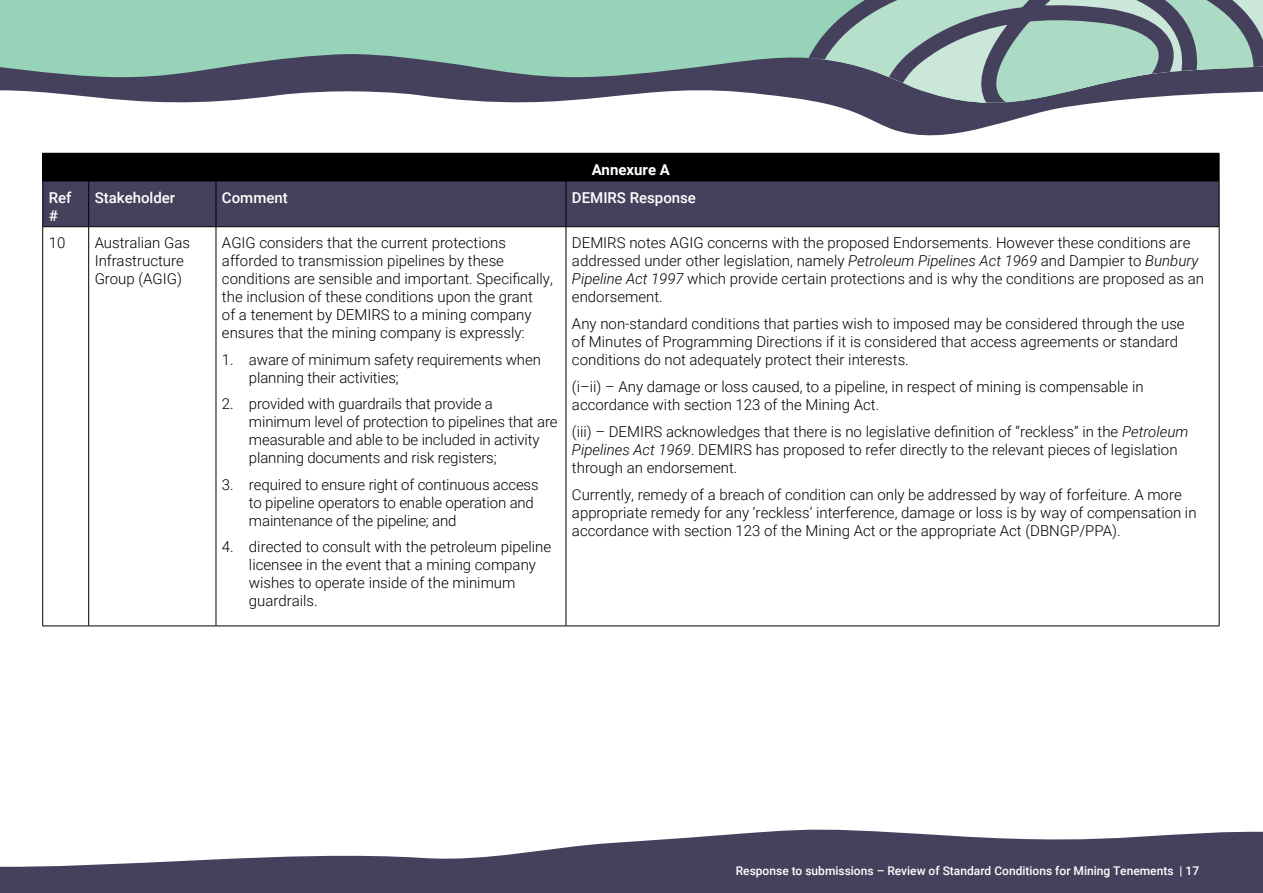
<style>
.page{position:relative;width:1263px;height:893px;background:#fff}
.page>*{position:absolute;margin:0;border:0;box-sizing:border-box;transform-origin:0 0}
.P_-_Paragraph_10pt{font:300 15px/18px "Roboto";color:#000}
.P_-_Paragraph_10pt-2{font:500 15px/18px "Roboto";color:#fff}
.P_-_Paragraph_10pt-3{font:700 15px "Roboto";color:#fff}
.t1{font:500 12px "Roboto";color:#fff}
.s1{font-style:italic}
</style>
<div class="page">
<svg style="left:0;top:829px;width:1263px;height:64px;fill:#45415d"></svg>
<svg style="left:876px;top:122px;width:129px;height:14px;fill:#45415d"></svg>
<svg style="left:0;top:0;width:749px;height:103px;background:#87ada4"></svg>
<svg style="left:749px;top:0;width:514px;height:122px;background:#90a4a5"></svg>
<div style="left:43px;top:153px;width:1176px;height:28px;background:#000"></div>
<div style="left:43px;top:182px;width:1176px;height:44px;background:#45415d"></div>
<svg style="left:42px;top:153px;width:1px;height:28px"></svg>
<svg style="left:1219px;top:153px;width:1px;height:28px"></svg>
<hr style="left:43px;top:181px;width:46px;height:1px;background:#000">
<hr style="left:42px;top:181px;width:1px;height:46px;background:#000">
<hr style="left:89px;top:181px;width:127px;height:1px;background:#000">
<hr style="left:88px;top:181px;width:1px;height:46px;background:#000">
<hr style="left:216px;top:181px;width:350px;height:1px;background:#000">
<hr style="left:216px;top:181px;width:1px;height:46px;background:#000">
<hr style="left:566px;top:181px;width:653px;height:1px;background:#000">
<hr style="left:566px;top:181px;width:1px;height:46px;background:#000">
<hr style="left:1219px;top:181px;width:1px;height:46px;background:#000">
<hr style="left:43px;top:226px;width:46px;height:1px;background:#000">
<hr style="left:89px;top:226px;width:127px;height:1px;background:#000">
<hr style="left:216px;top:226px;width:350px;height:1px;background:#000">
<hr style="left:566px;top:226px;width:653px;height:1px;background:#000">
<hr style="left:42px;top:227px;width:1px;height:399px;background:#000">
<hr style="left:88px;top:227px;width:1px;height:399px;background:#000">
<hr style="left:216px;top:227px;width:1px;height:399px;background:#000">
<hr style="left:566px;top:227px;width:1px;height:399px;background:#000">
<hr style="left:1219px;top:227px;width:1px;height:399px;background:#000">
<hr style="left:43px;top:626px;width:46px;height:1px;background:#000">
<hr style="left:89px;top:626px;width:127px;height:1px;background:#000">
<hr style="left:216px;top:626px;width:350px;height:1px;background:#000">
<hr style="left:566px;top:626px;width:653px;height:1px;background:#000">
<h2 class="P_-_Paragraph_10pt-3" style="left:592px;top:159px;width:80px">Annexure A</h2>
<h2 class="P_-_Paragraph_10pt-2" style="left:49px;top:188px;width:24px">Ref #</h2>
<h2 class="P_-_Paragraph_10pt-2" style="left:95px;top:188px;width:82px">Stakeholder</h2>
<h2 class="P_-_Paragraph_10pt-2" style="left:222px;top:188px;width:67px">Comment</h2>
<h2 class="P_-_Paragraph_10pt-2" style="left:572px;top:188px;width:126px">DEMIRS Response</h2>
<h2 class="P_-_Paragraph_10pt" style="left:49px;top:234px;width:18px">10</h2>
<h2 class="P_-_Paragraph_10pt" style="left:95px;top:234px;width:97px">Australian Gas<br>Infrastructure<br>Group (AGIG)</h2>
<h2 class="P_-_Paragraph_10pt" style="left:222px;top:234px;width:332px">AGIG considers that the current protections afforded to transmission pipelines by these conditions are sensible and important. Specifically, the inclusion of these conditions upon the grant<br>of a tenement by DEMIRS to a mining company ensures that the mining company is expressly:</h2>
<h2 class="P_-_Paragraph_10pt" style="left:249px;top:350px;width:293px;text-indent:-27px">1. aware of minimum safety requirements when planning their activities;</h2>
<h2 class="P_-_Paragraph_10pt" style="left:249px;top:395px;width:310px;text-indent:-27px">2. provided with guardrails that provide a minimum level of protection to pipelines that are measurable and able to be included in activity planning documents and risk registers;</h2>
<h2 class="P_-_Paragraph_10pt" style="left:249px;top:475px;width:291px;text-indent:-27px">3. required to ensure right of continuous access to pipeline operators to enable operation and maintenance of the pipeline; and</h2>
<h2 class="P_-_Paragraph_10pt" style="left:249px;top:538px;width:304px;text-indent:-27px">4. directed to consult with the petroleum pipeline licensee in the event that a mining company wishes to operate inside of the minimum guardrails.</h2>
<h2 class="P_-_Paragraph_10pt" style="left:572px;top:234px;width:634px">DEMIRS notes AGIG concerns with the proposed Endorsements. However these conditions are addressed under other legislation, namely <span class="s1">Petroleum Pipelines Act 1969</span> and Dampier to <span class="s1">Bunbury Pipeline Act 1997</span> which provide certain protections and is why the conditions are proposed as an endorsement.</h2>
<h2 class="P_-_Paragraph_10pt" style="left:572px;top:315px;width:614px">Any non-standard conditions that parties wish to imposed may be considered through the use of Minutes of Programming Directions if it is considered that access agreements or standard conditions do not adequately protect their interests.</h2>
<h2 class="P_-_Paragraph_10pt" style="left:572px;top:378px;width:573px">(i–ii) – Any damage or loss caused, to a pipeline, in respect of mining is compensable in accordance with section 123 of the Mining Act.</h2>
<h2 class="P_-_Paragraph_10pt" style="left:572px;top:423px;width:618px">(iii) – DEMIRS acknowledges that there is no legislative definition of “reckless” in the <span class="s1">Petroleum<br>Pipelines Act 1969</span>. DEMIRS has proposed to refer directly to the relevant pieces of legislation through an endorsement.</h2>
<h2 class="P_-_Paragraph_10pt" style="left:572px;top:486px;width:626px">Currently, remedy of a breach of condition can only be addressed by way of forfeiture. A more appropriate remedy for any ‘reckless’ interference, damage or loss is by way of compensation in accordance with section 123 of the Mining Act or the appropriate Act (DBNGP/PPA).</h2>
<p class="t1" style="left:736px;top:862px;width:465px">Response to submissions – Review of Standard Conditions for Mining Tenements | 17</p>
</div>
